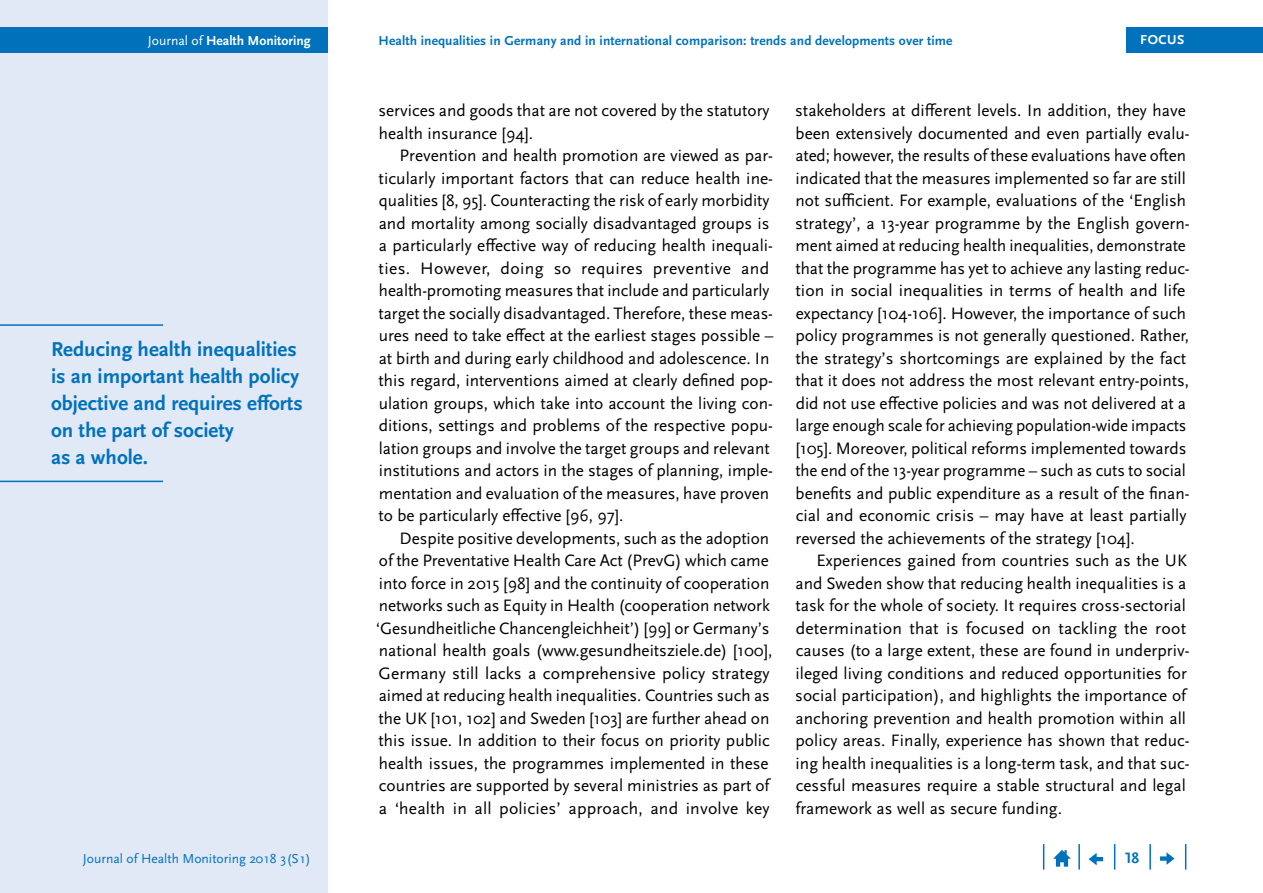
<style>
.page{position:relative;width:1263px;height:893px;background:#fff}
.page>*{position:absolute;margin:0;border:0;box-sizing:border-box;transform-origin:0 0}
.t1{font:700 21px/27px "Scala Sans Pro";color:#0072bc}
.Copy_Einzug{font:17.25px/22.5px "Scala Sans Pro";color:#000}
.t2{font:700 15.75px "Scala Sans Pro";color:#0072bc}
.t3{font:13.65px "Scala Sans Pro Regular 5";color:#0072bc}
.t4{font:13.65px "Scala Sans Pro Bold 4";color:#fff}
.t5{font:13.5px "Scala Sans Pro Bold 4";letter-spacing:.01em;color:#0072bc}
.t6{font:13.5px "Scala Sans Pro Bold 6";letter-spacing:.04em;color:#fff}
.s1{font-family:"Scala Sans Pro Regular 3"}
</style>
<div class="page">
<div style="left:0;top:0;width:327px;height:893px;background:#e1e8f6"></div>
<div style="left:0;top:28px;width:327px;height:25px;background:#0072bc"></div>
<svg style="left:1185px;top:844px;width:1px;height:26px"></svg>
<hr style="left:1149px;top:844px;width:2px;height:26px;background:#0072bc">
<svg style="left:1114px;top:844px;width:1px;height:26px"></svg>
<hr style="left:1078px;top:844px;width:2px;height:26px;background:#0072bc">
<svg style="left:1043px;top:844px;width:1px;height:26px"></svg>
<svg style="left:1053px;top:850px;width:18px;height:17px"></svg>
<svg style="left:1089px;top:853px;width:14px;height:12px"></svg>
<svg style="left:1160px;top:852px;width:14px;height:13px"></svg>
<div style="left:1126px;top:28px;width:137px;height:25px;background:#0072bc"></div>
<hr style="left:0;top:324px;width:163px;height:2px;background:#0072bc">
<hr style="left:0;top:481px;width:163px;height:1px;background:#0072bc">
<p class="t4" style="left:148px;top:33px;width:164px"><span class="s1">Journal of</span> Health Monitoring</p>
<p class="t5" style="left:378px;top:33px;width:575px">Health inequalities in Germany and in international comparison: trends and developments over time</p>
<p class="t6" style="left:1140px;top:32px;width:46px">FOCUS</p>
<p class="t1" style="left:51px;top:335px;width:253px">Reducing health inequalities is an important health policy objective and requires efforts on the part of society<br>as a whole.</p>
<p class="Copy_Einzug" style="left:378px;top:99px;width:393px">services and goods that are not covered by the statutory health insurance [94].</p>
<p class="Copy_Einzug" style="left:379px;top:144px;width:396px;text-indent:21px">Prevention and health promotion are viewed as par&shy;ticularly important factors that can reduce health ine&shy;qualities [8, 95]. Counteracting the risk of early morbidity and mortality among socially disadvantaged groups is a particularly effective way of reducing health inequali&shy;ties. However, doing so requires preventive and health-promoting measures that include and particularly target the socially disadvantaged. Therefore, these meas&shy;ures need to take effect at the earliest stages possible – at birth and during early childhood and adolescence. In this regard, interventions aimed at clearly defined pop&shy;ulation groups, which take into account the living con&shy;ditions, settings and problems of the respective popu&shy;lation groups and involve the target groups and relevant institutions and actors in the stages of planning, imple&shy;mentation and evaluation of the measures, have proven to be particularly effective [96, 97].</p>
<p class="Copy_Einzug" style="left:376px;top:527px;width:398px;text-indent:24px">Despite positive developments, such as the adoption of the Preventative Health Care Act (PrevG) which came into force in 2015 [98] and the continuity of cooperation networks such as Equity in Health (cooperation network ‘Gesundheitliche Chancengleichheit’) [99] or Germany’s national health goals (www.gesundheitsziele.de) [100], Germany still lacks a comprehensive policy strategy aimed at reducing health inequalities. Countries such as the UK [101, 102] and Sweden [103] are further ahead on this issue. In addition to their focus on priority public health issues, the programmes implemented in these countries are supported by several ministries as part of a ‘health in all policies’ approach, and involve key</p>
<p class="Copy_Einzug" style="left:795px;top:99px;width:396px">stakeholders at different levels. In addition, they have been extensively documented and even partially evalu&shy;ated; however, the results of these evaluations have often indicated that the measures implemented so far are still not sufficient. For example, evaluations of the ‘English strategy’, a 13-year programme by the English govern&shy;ment aimed at reducing health inequalities, demonstrate that the programme has yet to achieve any lasting reduc&shy;tion in social inequalities in terms of health and life expectancy [104-106]. However, the importance of such policy programmes is not generally questioned. Rather, the strategy’s shortcomings are explained by the fact that it does not address the most relevant entry-points, did not use effective policies and was not delivered at a large enough scale for achieving population-wide impacts [105]. Moreover, political reforms implemented towards the end of the 13-year programme – such as cuts to social benefits and public expenditure as a result of the finan&shy;cial and economic crisis – may have at least partially reversed the achievements of the strategy [104].</p>
<p class="Copy_Einzug" style="left:795px;top:549px;width:396px;text-indent:21px">Experiences gained from countries such as the UK and Sweden show that reducing health inequalities is a task for the whole of society. It requires cross-sectorial determination that is focused on tackling the root causes (to a large extent, these are found in underpriv&shy;ileged living conditions and reduced opportunities for social participation), and highlights the importance of anchoring prevention and health promotion within all policy areas. Finally, experience has shown that reduc&shy;ing health inequalities is a long-term task, and that suc&shy;cessful measures require a stable structural and legal framework as well as secure funding.</p>
<p class="t3" style="left:83px;top:850px;width:229px">Journal of Health Monitoring 2018 3(S1)</p>
<p class="t2" style="left:1125px;top:849px;width:16px">18</p>
</div>
